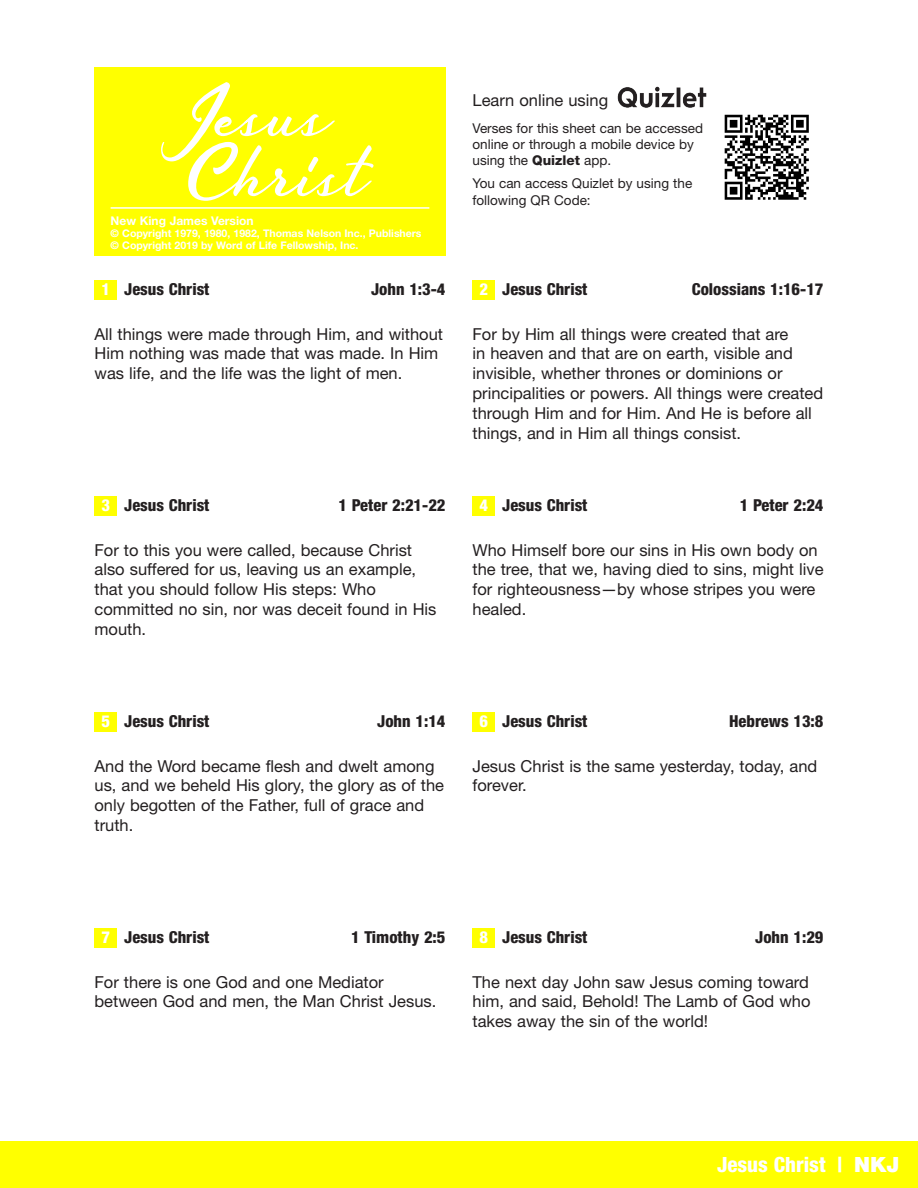
<style>
.page{position:relative;width:918px;height:1188px;background:#fff}
.page>*{position:absolute;margin:0;border:0;box-sizing:border-box;transform-origin:0 0}
.t1{font:800 condensed 21px "Helvetica Neue LT Std";color:#fff}
.t2{font:16.5px/19.8px "Helvetica Neue LT Std";color:#231f20}
.t3{font:800 condensed 16.5px "Helvetica Neue LT Std";color:#231f20}
.t4{font:800 condensed 16.5px "Helvetica Neue LT Std";color:#fff}
.t5{font:13.5px/16.2px "Helvetica Neue LT Std";color:#231f20}
.t6{font:700 12px "Helvetica Neue LT Std";color:#fff}
.t7{font:700 10.5px/12px "Helvetica Neue LT Std";color:#fff}
.s1{font-weight:800}
.s2{font-weight:900;font-stretch:normal}
</style>
<div class="page">
<div style="left:95px;top:67px;width:351px;height:189px;background:#ff0"></div>
<hr style="left:111px;top:207px;width:318px;height:2px;background:#fff">
<div style="left:0;top:1141px;width:918px;height:47px;background:#ff0"></div>
<div style="left:95px;top:280px;width:22px;height:19px;background:#ff0"></div>
<div style="left:95px;top:712px;width:22px;height:19px;background:#ff0"></div>
<div style="left:95px;top:496px;width:22px;height:19px;background:#ff0"></div>
<div style="left:95px;top:928px;width:22px;height:19px;background:#ff0"></div>
<div style="left:473px;top:280px;width:22px;height:19px;background:#ff0"></div>
<div style="left:473px;top:712px;width:22px;height:19px;background:#ff0"></div>
<div style="left:473px;top:496px;width:22px;height:19px;background:#ff0"></div>
<div style="left:473px;top:928px;width:22px;height:19px;background:#ff0"></div>
<svg style="left:161px;top:82px;width:212px;height:119px"></svg>
<img style="left:618px;top:87px;width:89px;height:20px">
<img style="left:724px;top:114px;width:85px;height:86px">
<p class="t2" style="left:472px;top:92px;width:137px">Learn online using</p>
<p class="t5" style="left:473px;top:121px;width:232px">Verses for this sheet can be accessed online or through a mobile device by using the <span class="s1">Quizlet</span> app.</p>
<p class="t5" style="left:473px;top:177px;width:221px">You can access Quizlet by using the following QR Code:</p>
<p class="t6" style="left:111px;top:216px;width:144px">New King James Version</p>
<p class="t7" style="left:111px;top:228px;width:313px">© Copyright 1979, 1980, 1982, Thomas Nelson Inc., Publishers © Copyright 2019 by Word of Life Fellowship, Inc.</p>
<p class="t4" style="left:101px;top:283px;width:10px">1</p>
<p class="t3" style="left:124px;top:283px;width:87px">Jesus Christ</p>
<p class="t3" style="left:371px;top:283px;width:76px">John 1:3-4</p>
<p class="t4" style="left:479px;top:283px;width:10px">2</p>
<p class="t3" style="left:502px;top:283px;width:87px">Jesus Christ</p>
<p class="t3" style="left:692px;top:283px;width:133px">Colossians 1:16-17</p>
<p class="t2" style="left:94px;top:325px;width:350px">All things were made through Him, and without<br>Him nothing was made that was made. In Him was life, and the life was the light of men.</p>
<p class="t2" style="left:472px;top:325px;width:352px">For by Him all things were created that are<br>in heaven and that are on earth, visible and invisible, whether thrones or dominions or principalities or powers. All things were created through Him and for Him. And He is before all things, and in Him all things consist.</p>
<p class="t4" style="left:101px;top:499px;width:10px">3</p>
<p class="t3" style="left:124px;top:499px;width:87px">Jesus Christ</p>
<p class="t3" style="left:338px;top:499px;width:109px">1 Peter 2:21-22</p>
<p class="t4" style="left:479px;top:499px;width:10px">4</p>
<p class="t3" style="left:502px;top:499px;width:87px">Jesus Christ</p>
<p class="t3" style="left:740px;top:499px;width:85px">1 Peter 2:24</p>
<p class="t2" style="left:94px;top:541px;width:344px">For to this you were called, because Christ also suffered for us, leaving us an example, that you should follow His steps: Who committed no sin, nor was deceit found in His mouth.</p>
<p class="t2" style="left:472px;top:541px;width:353px">Who Himself bore our sins in His own body on the tree, that we, having died to sins, might live for righteousness—by whose stripes you were healed.</p>
<p class="t4" style="left:101px;top:715px;width:10px">5</p>
<p class="t3" style="left:124px;top:715px;width:87px">Jesus Christ</p>
<p class="t3" style="left:377px;top:715px;width:70px">John 1:14</p>
<p class="t4" style="left:479px;top:715px;width:10px">6</p>
<p class="t3" style="left:502px;top:715px;width:87px">Jesus Christ</p>
<p class="t3" style="left:729px;top:715px;width:96px">Hebrews 13:8</p>
<p class="t2" style="left:94px;top:757px;width:351px">And the Word became flesh and dwelt among us, and we beheld His glory, the glory as of the only begotten of the Father, full of grace and truth.</p>
<p class="t2" style="left:472px;top:757px;width:346px">Jesus Christ is the same yesterday, today, and forever.</p>
<p class="t4" style="left:101px;top:931px;width:10px">7</p>
<p class="t3" style="left:124px;top:931px;width:87px">Jesus Christ</p>
<p class="t3" style="left:351px;top:931px;width:96px">1 Timothy 2:5</p>
<p class="t4" style="left:479px;top:931px;width:10px">8</p>
<p class="t3" style="left:502px;top:931px;width:87px">Jesus Christ</p>
<p class="t3" style="left:755px;top:931px;width:70px">John 1:29</p>
<p class="t2" style="left:94px;top:973px;width:343px">For there is one God and one Mediator between God and men, the Man Christ Jesus.</p>
<p class="t2" style="left:472px;top:973px;width:340px;text-align:justify">The next day John saw Jesus coming toward him, and said, Behold! The Lamb of God who takes away the sin of the world!</p>
<p class="t1" style="left:717px;top:1157px;width:184px">Jesus Christ | <span class="s2">NKJ</span></p>
</div>
